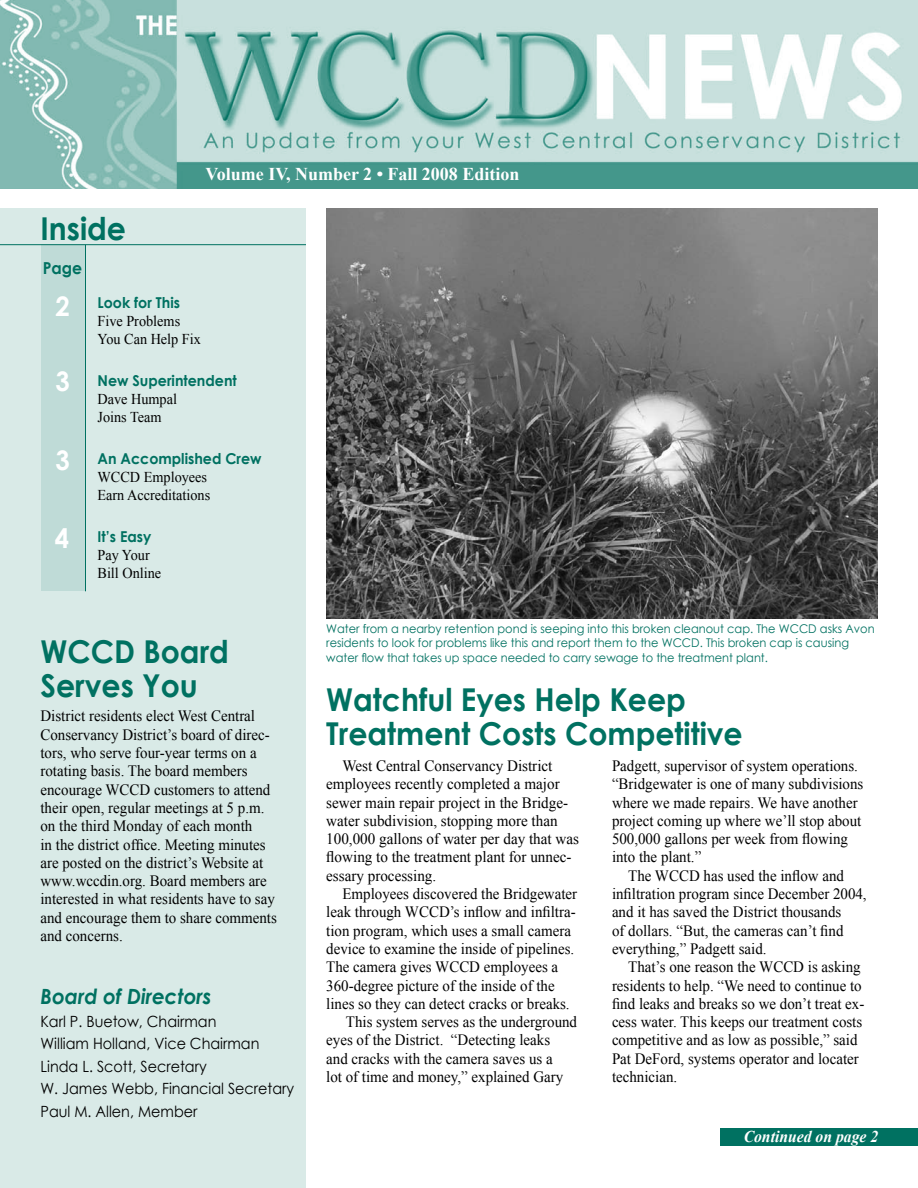
<style>
.page{position:relative;width:918px;height:1188px;background:#fff}
.page>*{position:absolute;margin:0;border:0;box-sizing:border-box;transform-origin:0 0}
.t1{font:700 31.5px/34.5px "Century Gothic";color:#007161;scale:.95 1}
.t2{font:700 27px "Century Gothic";color:#fff;scale:.95 1}
.t3{font:italic 700 21px "Century Gothic";color:#007161;scale:.95 1}
.t4{font:700 18px "Times New Roman";color:#fff}
.t5{font:italic 700 16.5px "Times New Roman";color:#fff;scale:.95 1}
.t6{font:700 16.5px "Century Gothic";color:#007161;scale:.95 1}
.t7{font:15.75px/18.3px "Times New Roman";color:#000;scale:.95 1}
.t8{font:15.75px/18.3px "Times New Roman";color:#000;scale:.96 1}
.t9{font:15.45px/22.5px "Century Gothic";color:#000;scale:.93 1}
.t10{font:15px/18px "Times New Roman";color:#000;scale:.95 1}
.t11{font:700 15px "Century Gothic";color:#007161;scale:.95 1}
.t12{font:12px/14.4px "Century Gothic";color:#007161;scale:.95 1}
</style>
<div class="page">
<img style="left:0;top:0;width:918px;height:188px">
<div style="left:0;top:208px;width:306px;height:980px;background:#d9eae7"></div>
<div style="left:41px;top:244px;width:45px;height:347px;background:#bfdbd7"></div>
<hr style="left:0;top:244px;width:306px;height:1px;background:#007161">
<hr style="left:85px;top:245px;width:1px;height:346px;background:#007161">
<div style="left:720px;top:1128px;width:198px;height:18px;background:#007161"></div>
<img style="left:326px;top:208px;width:552px;height:410px">
<p class="t4" style="left:206px;top:162px;width:316px">Volume IV, Number 2 • Fall 2008 Edition</p>
<h1 class="t1" style="left:40px;top:210px;width:92px">Inside</h1>
<p class="t6" style="left:43px;top:256px;width:43px">Page</p>
<h2 class="t2" style="left:56px;top:285px;width:17px">2</h2>
<p class="t11" style="left:98px;top:291px;width:89px">Look for This</p>
<p class="t10" style="left:98px;top:311px;width:110px">Five Problems<br>You Can Help Fix</p>
<p class="t11" style="left:98px;top:369px;width:148px">New Superintendent</p>
<p class="t10" style="left:98px;top:389px;width:85px">Dave Humpal<br>Joins Team</p>
<p class="t11" style="left:98px;top:447px;width:174px">An Accomplished Crew</p>
<p class="t10" style="left:98px;top:467px;width:120px">WCCD Employees<br>Earn Accreditations</p>
<p class="t11" style="left:98px;top:525px;width:58px">It’s Easy</p>
<p class="t10" style="left:98px;top:545px;width:69px">Pay Your<br>Bill Online</p>
<h2 class="t2" style="left:56px;top:360px;width:17px">3</h2>
<h2 class="t2" style="left:56px;top:440px;width:17px">3</h2>
<h2 class="t2" style="left:55px;top:518px;width:17px">4</h2>
<h1 class="t1" style="left:40px;top:633px;width:200px">WCCD Board<br>Serves You</h1>
<p class="t7" style="left:40px;top:707px;width:250px">District residents elect West Central Conservancy District’s board of direc&shy;tors, who serve four-year terms on a rotating basis. The board members encourage WCCD customers to attend their open, regular meetings at 5 p.m. on the third Monday of each month<br>in the district office. Meeting minutes are posted on the district’s Website at www.wccdin.org. Board members are interested in what residents have to say and encourage them to share comments and concerns.</p>
<h3 class="t3" style="left:40px;top:981px;width:182px">Board of Directors</h3>
<p class="t9" style="left:40px;top:1010px;width:274px">Karl P. Buetow, Chairman<br>William Holland, Vice Chairman<br>Linda L. Scott, Secretary<br>W. James Webb, Financial Secretary<br>Paul M. Allen, Member</p>
<p class="t12" style="left:326px;top:621px;width:579px">Water from a nearby retention pond is seeping into this broken cleanout cap. The WCCD asks Avon residents to look for problems like this and report them to the WCCD. This broken cap is causing water flow that takes up space needed to carry sewage to the treatment plant.</p>
<h1 class="t1" style="left:326px;top:681px;width:440px">Watchful Eyes Help Keep<br>Treatment Costs Competitive</h1>
<p class="t7" style="left:612px;top:756px;width:266px">Padgett, supervisor of system operations. “Bridgewater is one of many subdivisions where we made repairs. We have another project coming up where we’ll stop about 500,000 gallons per week from flowing into the plant.”</p>
<p class="t7" style="left:612px;top:866px;width:270px;text-indent:16px">The WCCD has used the inflow and infiltration program since December 2004, and it has saved the District thousands<br>of dollars. “But, the cameras can’t find everything,” Padgett said.</p>
<p class="t7" style="left:612px;top:958px;width:267px;text-indent:16px">That’s one reason the WCCD is asking residents to help. “We need to continue to find leaks and breaks so we don’t treat ex&shy;cess water. This keeps our treatment costs competitive and as low as possible,” said Pat DeFord, systems operator and locater technician.</p>
<p class="t8" style="left:326px;top:756px;width:265px;text-indent:16px">West Central Conservancy District employees recently completed a major sewer main repair project in the Bridge&shy;water subdivision, stopping more than 100,000 gallons of water per day that was flowing to the treatment plant for unnec&shy;essary processing.</p>
<p class="t7" style="left:342px;top:884px;width:249px">Employees discovered the Bridgewater</p>
<p class="t7" style="left:326px;top:903px;width:264px">leak through WCCD’s inflow and infiltra-</p>
<p class="t7" style="left:326px;top:921px;width:259px">tion program, which uses a small camera</p>
<p class="t7" style="left:326px;top:939px;width:263px">device to examine the inside of pipelines.</p>
<p class="t7" style="left:326px;top:958px;width:246px">The camera gives WCCD employees a</p>
<p class="t7" style="left:326px;top:976px;width:242px">360-degree picture of the inside of the</p>
<p class="t7" style="left:326px;top:994px;width:258px">lines so they can detect cracks or breaks.</p>
<p class="t7" style="left:346px;top:1013px;width:245px">This system serves as the underground</p>
<p class="t7" style="left:326px;top:1031px;width:237px">eyes of the District. “Detecting leaks</p>
<p class="t7" style="left:326px;top:1049px;width:240px">and cracks with the camera saves us a</p>
<p class="t7" style="left:326px;top:1067px;width:251px">lot of time and money,” explained Gary</p>
<p class="t5" style="left:744px;top:1125px;width:143px">Continued on page 2</p>
</div>
